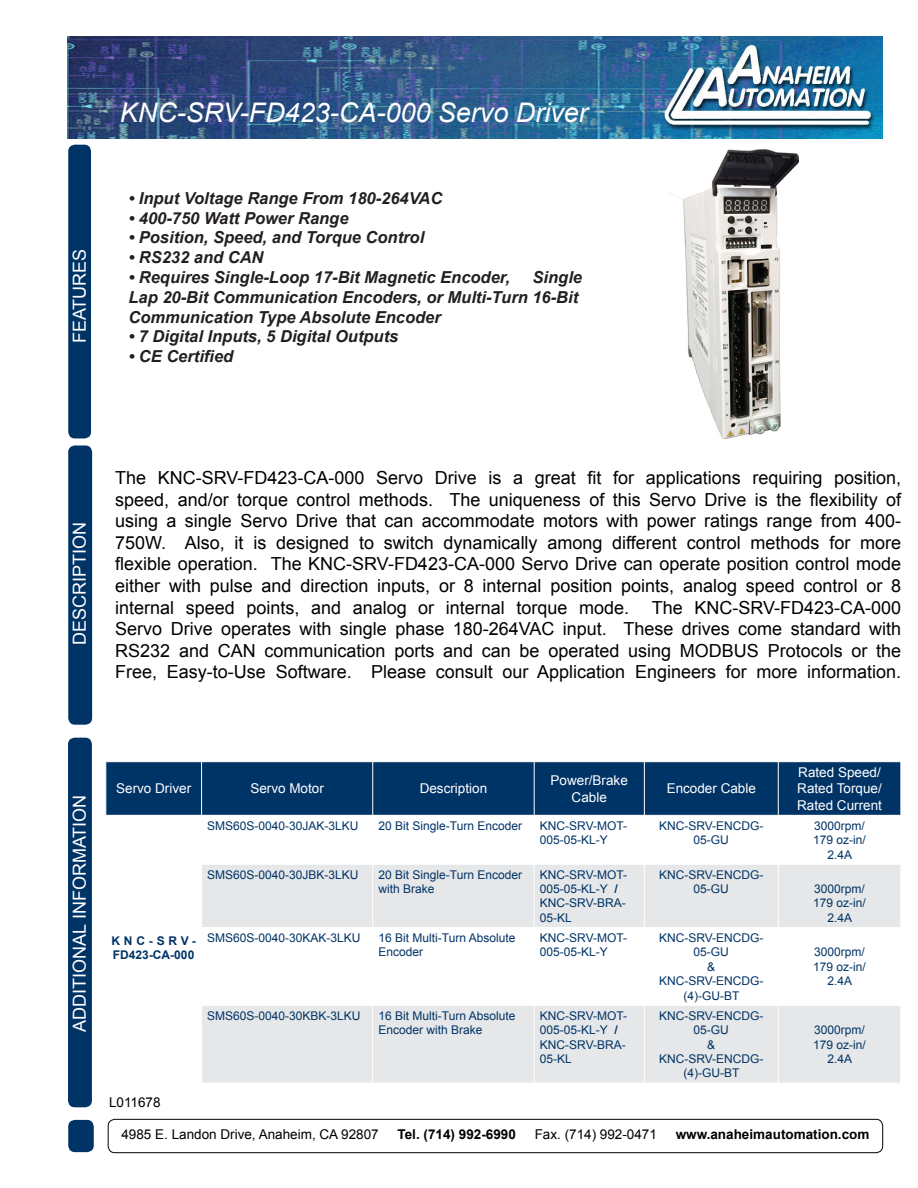
<style>
.page{position:relative;width:918px;height:1188px;background:#fff}
.page>*{position:absolute;margin:0;border:0;box-sizing:border-box;transform-origin:0 0}
.t1{font:italic 27px "Arial";color:#fff}
.t2{font:18px/21.6px "Arial";color:#000;text-align:justify}
.t3{font:18px "Arial";color:#fff}
.t4{font:italic 700 16.5px/19.8px "Arial";color:#231f20}
.t5{font:13.5px/16.2px "Arial";color:#fff;text-align:center}
.t6{font:13.5px "Arial";color:#000}
.t7{font:700 13.5px "Arial";color:#000}
.t8{font:12px/14.4px "Arial";color:#036;text-align:center}
.t9{font:700 12px/14.4px "Arial";color:#036}
.s1{font-weight:700}
</style>
<div class="page">
<div style="left:68px;top:145px;width:23px;height:293px;background:#036;border-radius:7px"></div>
<div style="left:68px;top:1120px;width:26px;height:32px;background:#036;border-radius:7px"></div>
<div style="left:108px;top:1119px;width:775px;height:34px;border:1px solid #000;border-radius:7px"></div>
<div style="left:68px;top:446px;width:24px;height:279px;background:#036;border-radius:7px"></div>
<div style="left:68px;top:738px;width:24px;height:369px;background:#036;border-radius:7px"></div>
<img style="left:68px;top:37px;width:815px;height:101px">
<div style="left:107px;top:762px;width:794px;height:53px;background:#036"></div>
<svg style="left:202px;top:865px;width:698px;height:218px;fill:#e6e7e8"></svg>
<hr style="left:201px;top:762px;width:1px;height:53px;background:#fff">
<hr style="left:372px;top:762px;width:1px;height:53px;background:#fff">
<hr style="left:534px;top:762px;width:1px;height:53px;background:#fff">
<hr style="left:644px;top:762px;width:1px;height:53px;background:#fff">
<hr style="left:778px;top:762px;width:1px;height:53px;background:#fff">
<hr style="left:372px;top:865px;width:1px;height:62px;background:#fff">
<hr style="left:534px;top:865px;width:1px;height:62px;background:#fff">
<hr style="left:644px;top:865px;width:1px;height:62px;background:#fff">
<hr style="left:778px;top:865px;width:1px;height:62px;background:#fff">
<hr style="left:201px;top:927px;width:172px;height:1px;background:#fff">
<hr style="left:373px;top:927px;width:161px;height:1px;background:#fff">
<hr style="left:372px;top:928px;width:1px;height:77px;background:#fff">
<hr style="left:534px;top:927px;width:110px;height:1px;background:#fff">
<hr style="left:534px;top:928px;width:1px;height:77px;background:#fff">
<hr style="left:644px;top:927px;width:134px;height:1px;background:#fff">
<hr style="left:644px;top:928px;width:1px;height:77px;background:#fff">
<hr style="left:778px;top:927px;width:123px;height:1px;background:#fff">
<hr style="left:778px;top:928px;width:1px;height:77px;background:#fff">
<hr style="left:201px;top:1005px;width:172px;height:1px;background:#fff">
<hr style="left:373px;top:1005px;width:161px;height:1px;background:#fff">
<hr style="left:372px;top:1006px;width:1px;height:77px;background:#fff">
<hr style="left:534px;top:1005px;width:110px;height:1px;background:#fff">
<hr style="left:534px;top:1006px;width:1px;height:77px;background:#fff">
<hr style="left:644px;top:1005px;width:134px;height:1px;background:#fff">
<hr style="left:644px;top:1006px;width:1px;height:77px;background:#fff">
<hr style="left:778px;top:1005px;width:123px;height:1px;background:#fff">
<hr style="left:778px;top:1006px;width:1px;height:77px;background:#fff">
<img style="left:671px;top:149px;width:128px;height:289px">
<p class="t3" style="left:68px;top:343px;width:96px;rotate:-90deg">FEATURES</p>
<h1 class="t1" style="left:120px;top:95px;width:470px">KNC-SRV-FD423-CA-000 Servo Driver</h1>
<p class="t4" style="left:129px;top:189px;width:315px">• Input Voltage Range From 180-264VAC</p>
<p class="t4" style="left:129px;top:208px;width:222px">• 400-750 Watt Power Range</p>
<p class="t4" style="left:129px;top:228px;width:297px">• Position, Speed, and Torque Control</p>
<p class="t4" style="left:129px;top:248px;width:137px">• RS232 and CAN</p>
<p class="t4" style="left:129px;top:268px;width:383px">• Requires Single-Loop 17-Bit Magnetic Encoder,</p>
<p class="t4" style="left:129px;top:268px;width:455px;text-indent:404px">Single<br>Lap 20-Bit Communication Encoders, or Multi-Turn 16-Bit<br>Communication Type Absolute Encoder</p>
<p class="t4" style="left:129px;top:327px;width:271px">• 7 Digital Inputs, 5 Digital Outputs</p>
<p class="t4" style="left:129px;top:347px;width:106px">• CE Certified</p>
<p class="t3" style="left:68px;top:645px;width:125px;rotate:-90deg">DESCRIPTION</p>
<p class="t2" style="left:115px;top:467px;width:787px">The KNC-SRV-FD423-CA-000 Servo Drive is a great fit for applications requiring position, speed, and/or torque control methods. The uniqueness of this Servo Drive is the flexibility of using a single Servo Drive that can accommodate motors with power ratings range from 400- 750W. Also, it is designed to switch dynamically among different control methods for more flexible operation. The KNC-SRV-FD423-CA-000 Servo Drive can operate position control mode either with pulse and direction inputs, or 8 internal position points, analog speed control or 8 internal speed points, and analog or internal torque mode.</p>
<p class="t2" style="left:115px;top:597px;width:787px;text-indent:537px">The KNC-SRV-FD423-CA-000<br>Servo Drive operates with single phase 180-264VAC input. These drives come standard with RS232 and CAN communication ports and can be operated using MODBUS Protocols or the Free, Easy-to-Use Software. Please consult our Application Engineers for more information.</p>
<p class="t3" style="left:68px;top:1032px;width:239px;rotate:-90deg">ADDITIONAL INFORMATION</p>
<p class="t5" style="left:116px;top:781px;width:77px">Servo Driver</p>
<p class="t5" style="left:250px;top:781px;width:75px">Servo Motor</p>
<p class="t5" style="left:420px;top:781px;width:69px">Description</p>
<p class="t5" style="left:551px;top:773px;width:79px">Power/Brake<br>Cable</p>
<p class="t5" style="left:667px;top:781px;width:91px">Encoder Cable</p>
<p class="t5" style="left:797px;top:765px;width:86px;text-align:justify">Rated Speed/ Rated Torque/ Rated Current</p>
<p class="t9" style="left:111px;top:934px;width:86px">KNC-SRV-<br>FD423-CA-000</p>
<p class="t6" style="left:109px;top:1094px;width:53px">L011678</p>
<p class="t8" style="left:207px;top:818px;width:153px">SMS60S-0040-30JAK-3LKU</p>
<p class="t8" style="left:378px;top:818px;width:145px">20 Bit Single-Turn Encoder</p>
<p class="t8" style="left:540px;top:818px;width:89px;text-align:left">KNC-SRV-MOT-<br>005-05-KL-Y</p>
<p class="t8" style="left:659px;top:818px;width:106px">KNC-SRV-ENCDG-<br>05-GU</p>
<p class="t8" style="left:813px;top:818px;width:54px">3000rpm/<br>179 oz-in/<br>2.4A</p>
<p class="t8" style="left:207px;top:867px;width:153px">SMS60S-0040-30JBK-3LKU</p>
<p class="t8" style="left:378px;top:867px;width:145px;text-align:left">20 Bit Single-Turn Encoder with Brake</p>
<p class="t8" style="left:540px;top:867px;width:89px;text-align:left">KNC-SRV-MOT-<br>005-05-KL-Y <span class="s1">/<br></span>KNC-SRV-BRA-<br>05-KL</p>
<p class="t8" style="left:659px;top:867px;width:106px">KNC-SRV-ENCDG-<br>05-GU</p>
<p class="t8" style="left:813px;top:882px;width:54px">3000rpm/<br>179 oz-in/<br>2.4A</p>
<p class="t8" style="left:207px;top:931px;width:155px">SMS60S-0040-30KAK-3LKU</p>
<p class="t8" style="left:378px;top:931px;width:138px;text-align:left">16 Bit Multi-Turn Absolute<br>Encoder</p>
<p class="t8" style="left:540px;top:931px;width:89px;text-align:left">KNC-SRV-MOT-<br>005-05-KL-Y</p>
<p class="t8" style="left:659px;top:931px;width:106px">KNC-SRV-ENCDG-<br>05-GU<br>&amp;<br>KNC-SRV-ENCDG-(4)-GU-BT</p>
<p class="t8" style="left:207px;top:1008px;width:155px">SMS60S-0040-30KBK-3LKU</p>
<p class="t8" style="left:378px;top:1008px;width:138px;text-align:left">16 Bit Multi-Turn Absolute<br>Encoder with Brake</p>
<p class="t8" style="left:540px;top:1008px;width:89px;text-align:left">KNC-SRV-MOT-<br>005-05-KL-Y <span class="s1">/<br></span>KNC-SRV-BRA-<br>05-KL</p>
<p class="t8" style="left:659px;top:1008px;width:106px">KNC-SRV-ENCDG-<br>05-GU<br>&amp;<br>KNC-SRV-ENCDG-(4)-GU-BT</p>
<p class="t8" style="left:813px;top:945px;width:54px">3000rpm/<br>179 oz-in/<br>2.4A</p>
<p class="t8" style="left:813px;top:1023px;width:54px">3000rpm/<br>179 oz-in/<br>2.4A</p>
<p class="t6" style="left:121px;top:1125px;width:259px">4985 E. Landon Drive, Anaheim, CA 92807</p>
<p class="t7" style="left:398px;top:1125px;width:120px">Tel. (714) 992-6990</p>
<p class="t6" style="left:535px;top:1125px;width:124px">Fax. (714) 992-0471</p>
<p class="t7" style="left:676px;top:1125px;width:195px">www.anaheimautomation.com</p>
</div>
